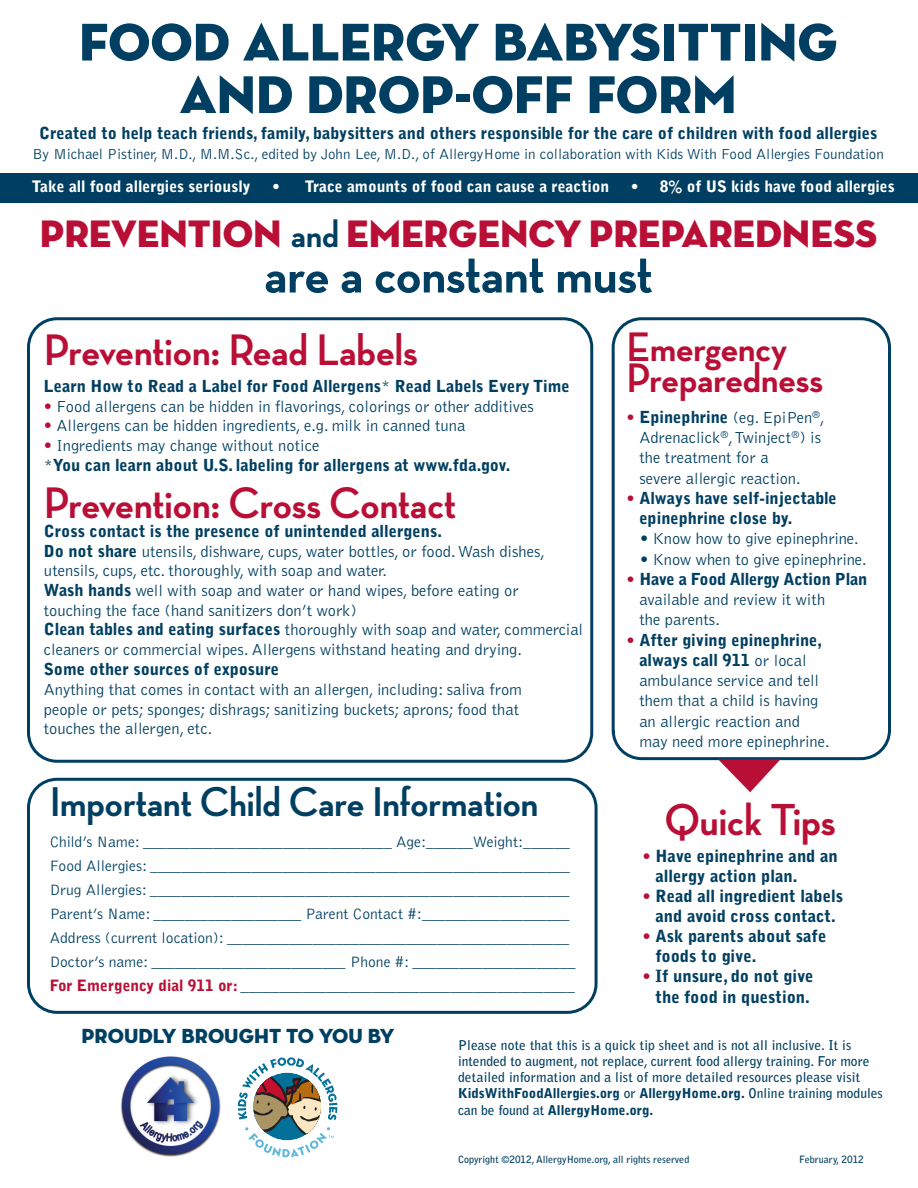
<style>
.page{position:relative;width:918px;height:1188px;background:#fff}
.page>*{position:absolute;margin:0;border:0;box-sizing:border-box;transform-origin:0 0}
.t1{font:700 60px "Neutraface Display";color:#003f61}
.t2{font:54px/52.5px "Neutraface Display Titling";color:#003f61;text-align:center}
.t3{font:700 45.6px "Neutraface Display";color:#b90f36}
.t4{font:700 45px "Neutraface Display";color:#b90f36}
.t5{font:700 42.45px "Neutraface Display";color:#003f61}
.t6{font:700 42px/31.5px "Neutraface Display";color:#b90f36}
.t7{font:39px "Neutraface Display Titling";color:#b90f36}
.t8{font:20.7px "Neutraface Display Titling";color:#003f61}
.t9{font:900 16.8px/20.1px "Bell Gothic";color:#003f61}
.t10{font:300 16.5px/20.2px "Bell Gothic";color:#003f61}
.t11{font:900 16.5px/19.8px "Bell Gothic";color:#003f61}
.t12{font:900 15.75px "Bell Gothic";color:#fff}
.t13{font:900 15.6px/24px "Bell Gothic";color:#003f61}
.t14{font:300 15px "Bell Gothic";color:#003f61}
.t15{font:700 13.5px/16.4px "Bell Gothic";letter-spacing:.01em;color:#003f61}
.t16{font:700 10.05px "Bell Gothic";color:#003f61}
.s1{font-family:"Neutraface Display";font-weight:700;color:#003f61}
.s2{font-weight:300}
.s3{font-weight:900;color:#b90f36}
.s4{color:#b90f36}
.s5{font-weight:900}
</style>
<div class="page">
<img style="left:121px;top:1056px;width:100px;height:101px">
<svg style="left:27px;top:317px;width:566px;height:446px"></svg>
<svg style="left:612px;top:317px;width:279px;height:443px"></svg>
<svg style="left:27px;top:778px;width:571px;height:236px"></svg>
<div style="left:0;top:173px;width:918px;height:29px;background:#003f61"></div>
<svg style="left:238px;top:1057px;width:99px;height:100px"></svg>
<svg style="left:718px;top:759px;width:62px;height:33px"></svg>
<h2 class="t2" style="left:79px;top:16px;width:760px">FOOD ALLERGY BABYSITTING<br>AND DROP-OFF FORM</h2>
<p class="t11" style="left:39px;top:124px;width:840px">Created to help teach friends, family, babysitters and others responsible for the care of children with food allergies</p>
<p class="t14" style="left:33px;top:149px;width:853px">By Michael Pistiner, M.D., M.M.Sc., edited by John Lee, M.D., of AllergyHome in collaboration with Kids With Food Allergies Foundation</p>
<p class="t12" style="left:32px;top:180px;width:220px">Take all food allergies seriously</p>
<p class="t12" style="left:272px;top:180px;width:339px">• Trace amounts of food can cause a reaction</p>
<p class="t12" style="left:631px;top:180px;width:265px">• 8% of US kids have food allergies</p>
<h3 class="t7" style="left:40px;top:211px;width:839px">PREVENTION <span class="s1">and</span> EMERGENCY PREPAREDNESS</h3>
<h1 class="t1" style="left:265px;top:237px;width:390px">are a constant must</h1>
<h3 class="t4" style="left:44px;top:323px;width:376px">Prevention: Read Labels</h3>
<p class="t11" style="left:44px;top:377px;width:528px">Learn How to Read a Label for Food Allergens<span class="s2">*</span> Read Labels Every Time</p>
<p class="t10" style="left:44px;top:397px;width:492px"><span class="s3">•</span> Food allergens can be hidden in flavorings, colorings or other additives</p>
<p class="t10" style="left:44px;top:417px;width:423px"><span class="s3">•</span> Allergens can be hidden ingredients, e.g. milk in canned tuna</p>
<p class="t11" style="left:44px;top:437px;width:468px"><span class="s4">•</span> <span class="s2">Ingredients may change without notice<br>*</span>You can learn about U.S. labeling for allergens at www.fda.gov.</p>
<h3 class="t4" style="left:44px;top:476px;width:414px">Prevention: Cross Contact</h3>
<p class="t10" style="left:44px;top:523px;width:541px;line-height:19.6px"><span class="s5">Cross contact is the presence of unintended allergens.<br>Do not share</span> utensils, dishware, cups, water bottles, or food.Wash dishes, utensils, cups, etc. thoroughly, with soap and water.<br><span class="s5">Wash hands</span> well with soap and water or hand wipes, before eating or<br>touching the face (hand sanitizers don’t work)<br><span class="s5">Clean tables and eating surfaces</span> thoroughly with soap and water, commercial cleaners or commercial wipes. Allergens withstand heating and drying.</p>
<p class="t11" style="left:44px;top:661px;width:237px">Some other sources of exposure</p>
<p class="t10" style="left:44px;top:680px;width:480px;line-height:19.8px">Anything that comes in contact with an allergen, including: saliva from people or pets; sponges; dishrags; sanitizing buckets; aprons; food that touches the allergen, etc.</p>
<h3 class="t5" style="left:50px;top:776px;width:490px">Important Child Care Information</h3>
<p class="t13" style="left:50px;top:831px;width:527px"><span class="s2">Child’s Name:</span> ________________________________ <span class="s2">Age:______Weight:______ Food Allergies:</span> ______________________________________________________ <span class="s2">Drug Allergies:</span> ______________________________________________________ <span class="s2">Parent’s Name:</span> ___________________ <span class="s2">Parent Contact #:</span>___________________ <span class="s2">Address (current location):</span> ____________________________________________ <span class="s2">Doctor’s name: _________________________ Phone #: _____________________ </span><span class="s4">For Emergency dial 911 or:</span> ___________________________________________</p>
<h3 class="t6" style="left:627px;top:330px;width:198px">Emergency<br>Preparedness</h3>
<p class="t10" style="left:639px;top:408px;width:187px;text-indent:-13px"><span class="s3">•</span> <span class="s5">Epinephrine</span> (eg. EpiPen<sup>®</sup>,<br>Adrenaclick<sup>®</sup>,Twinject<sup>®</sup>) is the treatment for a<br>severe allergic reaction.</p>
<p class="t11" style="left:639px;top:489px;width:199px;line-height:20.2px;text-indent:-13px"><span class="s4">•</span> Always have self-injectable epinephrine close by.</p>
<p class="t10" style="left:640px;top:530px;width:220px"><span class="s5">•</span> Know how to give epinephrine.</p>
<p class="t10" style="left:640px;top:550px;width:228px"><span class="s5">•</span> Know when to give epinephrine.</p>
<p class="t10" style="left:639px;top:570px;width:229px;text-indent:-13px"><span class="s3">•</span> <span class="s5">Have a Food Allergy Action Plan </span>available and review it with<br>the parents.</p>
<p class="t10" style="left:639px;top:631px;width:192px;text-indent:-13px"><span class="s3">•</span> <span class="s5">After giving epinephrine, always call 911</span> or local ambulance service and tell them that a child is having an allergic reaction and may need more epinephrine.</p>
<h3 class="t3" style="left:665px;top:792px;width:173px">Quick Tips</h3>
<p class="t9" style="left:656px;top:847px;width:184px;text-indent:-13px"><span class="s4">•</span> Have epinephrine and an allergy action plan.</p>
<p class="t9" style="left:643px;top:887px;width:202px;text-align:center"><span class="s4">•</span> Read all ingredient labels and avoid cross contact.</p>
<p class="t9" style="left:656px;top:927px;width:172px;text-indent:-13px"><span class="s4">•</span> Ask parents about safe foods to give.</p>
<p class="t9" style="left:643px;top:967px;width:172px;text-align:center"><span class="s4">•</span> If unsure, do not give the food in question.</p>
<p class="t8" style="left:82px;top:1023px;width:314px">PROUDLY BROUGHT TO YOU BY</p>
<p class="t15" style="left:458px;top:1037px;width:426px">Please note that this is a quick tip sheet and is not all inclusive. It is intended to augment, not replace, current food allergy training. For more detailed information and a list of more detailed resources please visit <span class="s5">KidsWithFoodAllergies.org</span> or <span class="s5">AllergyHome.org.</span> Online training modules can be found at <span class="s5">AllergyHome.org.</span></p>
<p class="t16" style="left:458px;top:1156px;width:233px">Copyright ©2012,AllergyHome.org, all rights reserved</p>
<p class="t16" style="left:799px;top:1156px;width:66px">February, 2012</p>
</div>
